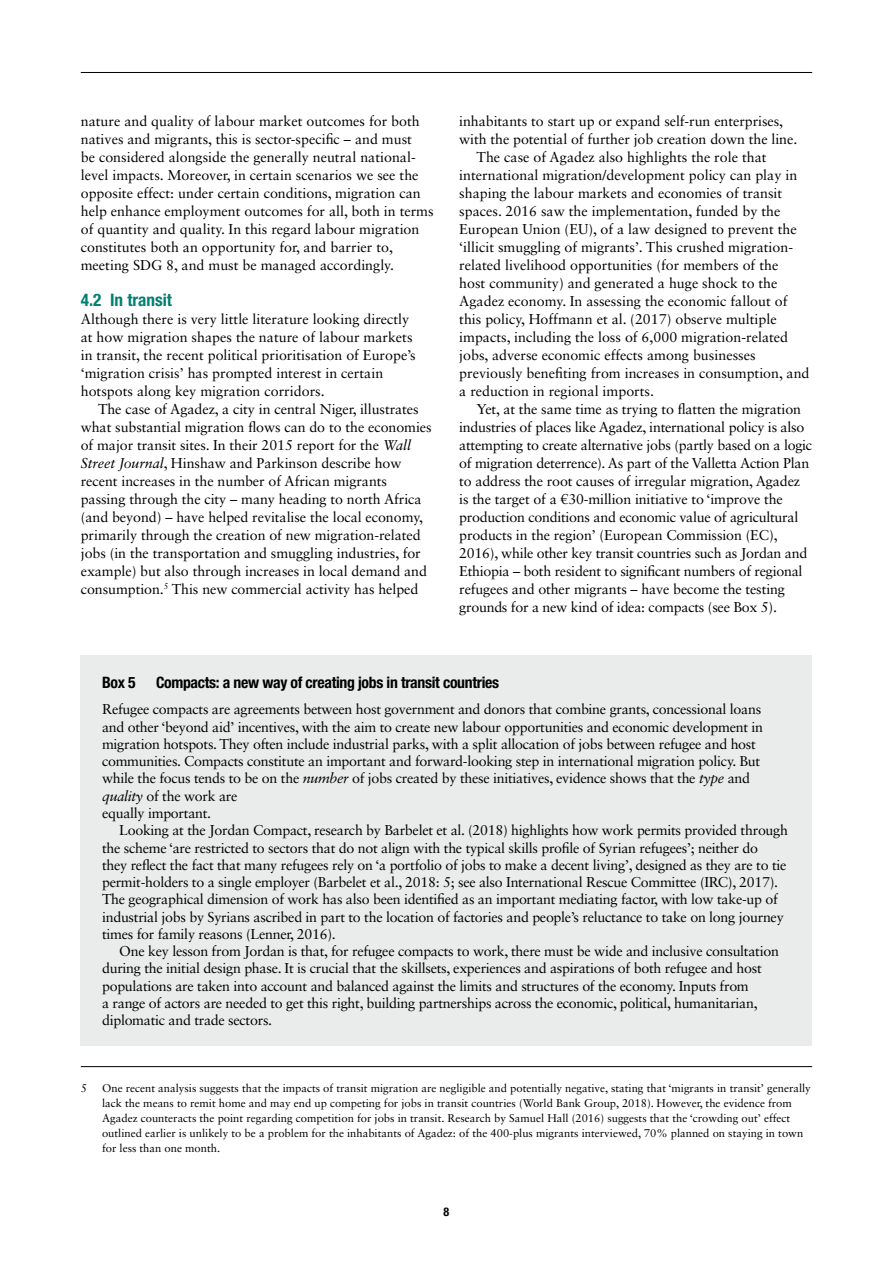
<style>
.page{position:relative;width:893px;height:1263px;background:#fff}
.page>*{position:absolute;margin:0;border:0;box-sizing:border-box;transform-origin:0 0}
.t1{font:700 condensed 17.25px "Helvetica Neue LT Std";color:#007f71}
.t2{font:700 condensed 15.75px "Helvetica Neue LT Std";letter-spacing:-.02em;color:#000}
.t3{font:14.25px/18px "Sabon LT Std";letter-spacing:-.01em;color:#000}
.t4{font:700 condensed 12px "Helvetica Neue LT Std";color:#000}
.t5{font:11.25px/15px "Sabon LT Std";color:#000}
.s1{font-style:italic}
</style>
<div class="page">
<hr style="left:81px;top:72px;width:731px;height:1px;background:#000">
<hr style="left:81px;top:1066px;width:731px;height:1px;background:#000">
<div style="left:81px;top:655px;width:731px;height:391px;background:#eaebeb"></div>
<p class="t3" style="left:81px;top:112px;width:354px">nature and quality of labour market outcomes for both natives and migrants, this is sector-specific – and must<br>be considered alongside the generally neutral national&shy;level impacts. Moreover, in certain scenarios we see the opposite effect: under certain conditions, migration can help enhance employment outcomes for all, both in terms of quantity and quality. In this regard labour migration constitutes both an opportunity for, and barrier to, meeting SDG 8, and must be managed accordingly.</p>
<p class="t1" style="left:81px;top:289px;width:93px">4.2 In transit</p>
<p class="t3" style="left:81px;top:310px;width:336px">Although there is very little literature looking directly at how migration shapes the nature of labour markets in transit, the recent political prioritisation of Europe’s ‘migration crisis’ has prompted interest in certain hotspots along key migration corridors.</p>
<p class="t3" style="left:81px;top:400px;width:352px;text-indent:17px">The case of Agadez, a city in central Niger, illustrates what substantial migration flows can do to the economies of major transit sites. In their 2015 report for the <span class="s1">Wall Street Journal</span>, Hinshaw and Parkinson describe how recent increases in the number of African migrants passing through the city – many heading to north Africa (and beyond) – have helped revitalise the local economy, primarily through the creation of new migration-related jobs (in the transportation and smuggling industries, for example) but also through increases in local demand and consumption.<sup>5</sup> This new commercial activity has helped</p>
<p class="t3" style="left:459px;top:112px;width:325px">inhabitants to start up or expand self-run enterprises,</p>
<p class="t3" style="left:459px;top:130px;width:340px">with the potential of further job creation down the line.</p>
<p class="t3" style="left:476px;top:148px;width:292px">The case of Agadez also highlights the role that</p>
<p class="t3" style="left:459px;top:166px;width:340px">international migration/development policy can play in</p>
<p class="t3" style="left:459px;top:184px;width:325px">shaping the labour markets and economies of transit</p>
<p class="t3" style="left:459px;top:202px;width:323px">spaces. 2016 saw the implementation, funded by the</p>
<p class="t3" style="left:459px;top:220px;width:339px">European Union (EU), of a law designed to prevent the</p>
<p class="t3" style="left:459px;top:238px;width:335px">‘illicit smuggling of migrants’. This crushed migration-</p>
<p class="t3" style="left:459px;top:256px;width:321px">related livelihood opportunities (for members of the</p>
<p class="t3" style="left:459px;top:274px;width:320px">host community) and generated a huge shock to the</p>
<p class="t3" style="left:459px;top:292px;width:330px">Agadez economy. In assessing the economic fallout of</p>
<p class="t3" style="left:459px;top:310px;width:319px">this policy, Hoffmann et al. (2017) observe multiple</p>
<p class="t3" style="left:459px;top:328px;width:330px">impacts, including the loss of 6,000 migration-related</p>
<p class="t3" style="left:459px;top:346px;width:298px">jobs, adverse economic effects among businesses</p>
<p class="t3" style="left:459px;top:364px;width:352px">previously benefiting from increases in consumption, and</p>
<p class="t3" style="left:459px;top:382px;width:196px">a reduction in regional imports.</p>
<p class="t3" style="left:476px;top:400px;width:326px">Yet, at the same time as trying to flatten the migration</p>
<p class="t3" style="left:459px;top:418px;width:347px">industries of places like Agadez, international policy is also</p>
<p class="t3" style="left:459px;top:436px;width:354px">attempting to create alternative jobs (partly based on a logic</p>
<p class="t3" style="left:459px;top:454px;width:352px">of migration deterrence). As part of the Valletta Action Plan</p>
<p class="t3" style="left:459px;top:472px;width:342px">to address the root causes of irregular migration, Agadez</p>
<p class="t3" style="left:459px;top:490px;width:325px">is the target of a €30-million initiative to ‘improve the</p>
<p class="t3" style="left:459px;top:508px;width:341px">production conditions and economic value of agricultural</p>
<p class="t3" style="left:459px;top:526px;width:320px">products in the region’ (European Commission (EC),</p>
<p class="t3" style="left:459px;top:544px;width:350px">2016), while other key transit countries such as Jordan and</p>
<p class="t3" style="left:459px;top:562px;width:345px">Ethiopia – both resident to significant numbers of regional</p>
<p class="t3" style="left:459px;top:580px;width:327px">refugees and other migrants – have become the testing</p>
<p class="t3" style="left:459px;top:598px;width:319px">grounds for a new kind of idea: compacts (see Box 5).</p>
<p class="t2" style="left:102px;top:673px;width:35px">Box 5</p>
<p class="t2" style="left:156px;top:673px;width:345px">Compacts: a new way of creating jobs in transit countries</p>
<p class="t3" style="left:102px;top:701px;width:662px;line-height:17.2px">Refugee compacts are agreements between host government and donors that combine grants, concessional loans and other ‘beyond aid’ incentives, with the aim to create new labour opportunities and economic development in migration hotspots. They often include industrial parks, with a split allocation of jobs between refugee and host communities. Compacts constitute an important and forward-looking step in international migration policy. But while the focus tends to be on the <span class="s1">number</span> of jobs created by these initiatives, evidence shows that the <span class="s1">type</span> and <span class="s1">quality</span> of the work are<br>equally important.</p>
<p class="t3" style="left:102px;top:821px;width:687px;line-height:17.2px;text-indent:17px">Looking at the Jordan Compact, research by Barbelet et al. (2018) highlights how work permits provided through the scheme ‘are restricted to sectors that do not align with the typical skills profile of Syrian refugees’; neither do<br>they reflect the fact that many refugees rely on ‘a portfolio of jobs to make a decent living’, designed as they are to tie permit-holders to a single employer (Barbelet et al., 2018: 5; see also International Rescue Committee (IRC), 2017).<br>The geographical dimension of work has also been identified as an important mediating factor, with low take-up of industrial jobs by Syrians ascribed in part to the location of factories and people’s reluctance to take on long journey times for family reasons (Lenner, 2016).</p>
<p class="t3" style="left:102px;top:942px;width:678px;line-height:17.2px;text-indent:17px">One key lesson from Jordan is that, for refugee compacts to work, there must be wide and inclusive consultation during the initial design phase. It is crucial that the skillsets, experiences and aspirations of both refugee and host populations are taken into account and balanced against the limits and structures of the economy. Inputs from<br>a range of actors are needed to get this right, building partnerships across the economic, political, humanitarian, diplomatic and trade sectors.</p>
<p class="t5" style="left:81px;top:1080px;width:8px">5</p>
<p class="t5" style="left:102px;top:1080px;width:710px">One recent analysis suggests that the impacts of transit migration are negligible and potentially negative, stating that ‘migrants in transit’ generally lack the means to remit home and may end up competing for jobs in transit countries (World Bank Group, 2018). However, the evidence from Agadez counteracts the point regarding competition for jobs in transit. Research by Samuel Hall (2016) suggests that the ‘crowding out’ effect outlined earlier is unlikely to be a problem for the inhabitants of Agadez: of the 400-plus migrants interviewed, 70% planned on staying in town for less than one month.</p>
<p class="t4" style="left:444px;top:1204px;width:7px">8</p>
</div>
